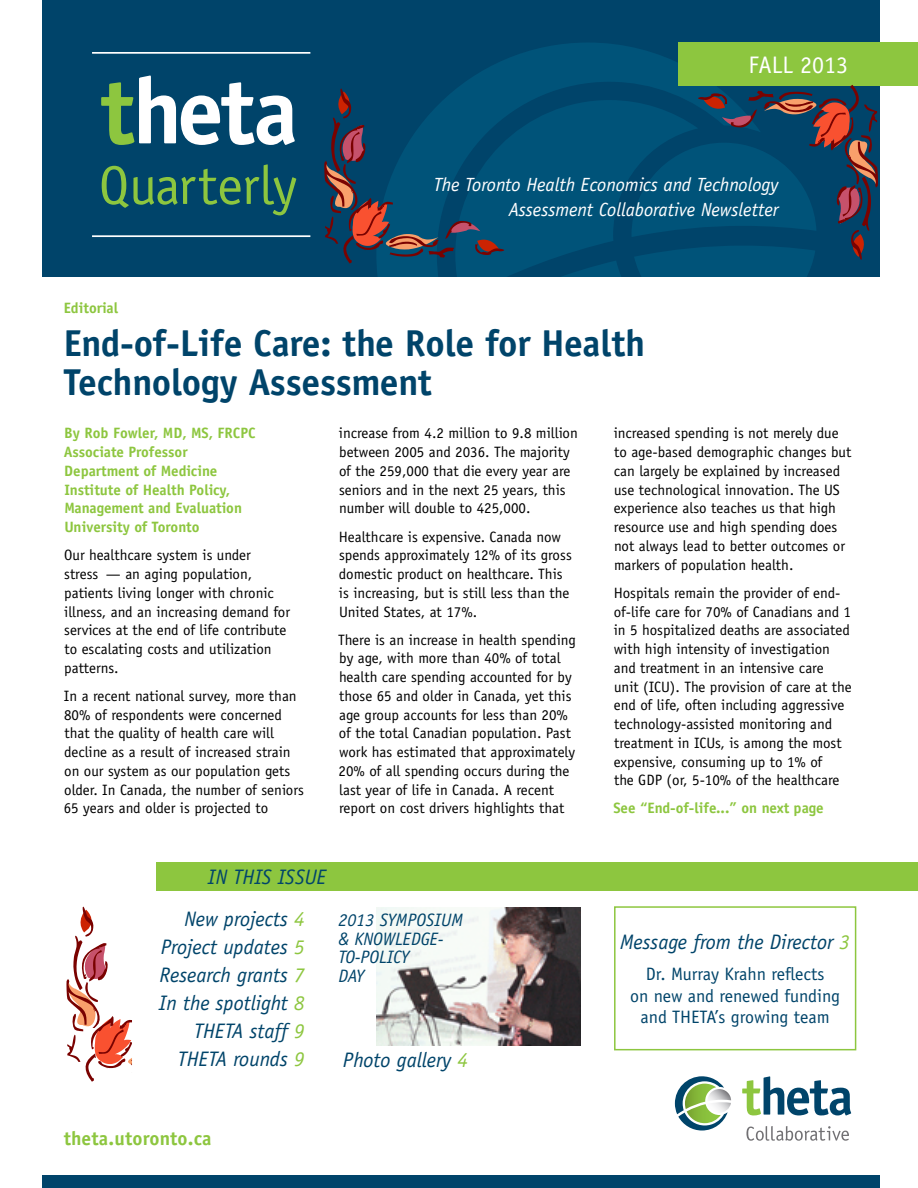
<style>
.page{position:relative;width:918px;height:1188px;background:#fff}
.page>*{position:absolute;margin:0;border:0;box-sizing:border-box;transform-origin:0 0}
.t1{font:700 37.5px/39px "Officina Sans LT";letter-spacing:-.005em;color:#00446a}
.t2{font:24px "Officina Sans LT";color:#fff}
.t3{font:italic 21px/28px "Officina Sans LT";color:#00446a;text-align:right}
.t4{font:700 19.5px "Officina Sans LT";letter-spacing:.01em;color:#8dc63f}
.t5{font:italic 19.2px/25.2px "Officina Sans LT";color:#fff;text-align:right}
.t6{font:18px/21.6px "Officina Sans LT";color:#00446a;text-align:center}
.t7{font:italic 18px/18.8px "Officina Sans LT";color:#00446a}
.t8{font:15px/18.8px "Officina Sans LT";color:#000}
.t9{font:700 15px/18.8px "Officina Sans LT";color:#8dc63f}
.s1{color:#8dc63f}
</style>
<div class="page">
<div style="left:43px;top:0;width:837px;height:276px;background:#00446a"></div>
<svg style="left:377px;top:43px;width:302px;height:233px;fill:#005379"></svg>
<svg style="left:455px;top:100px;width:176px;height:176px;fill:#005379"></svg>
<svg style="left:746px;top:1126px;width:103px;height:15px"></svg>
<svg style="left:742px;top:1076px;width:109px;height:39px"></svg>
<svg style="left:675px;top:1076px;width:56px;height:55px"></svg>
<svg style="left:101px;top:76px;width:194px;height:69px"></svg>
<hr style="left:92px;top:52px;width:218px;height:2px;background:#fff">
<hr style="left:92px;top:235px;width:218px;height:2px;background:#fff">
<svg style="left:102px;top:164px;width:194px;height:51px"></svg>
<div style="left:43px;top:1175px;width:837px;height:13px;background:#00446a"></div>
<svg style="left:66px;top:907px;width:66px;height:175px"></svg>
<div style="left:679px;top:43px;width:239px;height:43px;background:#8dc63f"></div>
<div style="left:157px;top:862px;width:761px;height:28px;background:#8dc63f"></div>
<div style="left:614px;top:906px;width:242px;height:144px;border:2px solid #8dc63f"></div>
<img style="left:376px;top:907px;width:205px;height:138px">
<svg style="left:324px;top:88px;width:180px;height:176px"></svg>
<svg style="left:631px;top:85px;width:247px;height:191px"></svg>
<h2 class="t2" style="left:749px;top:51px;width:101px">FALL 2013</h2>
<p class="t5" style="left:434px;top:172px;width:346px">The Toronto Health Economics and Technology<br>Assessment Collaborative Newsletter</p>
<p class="t9" style="left:64px;top:298px;width:56px">Editorial</p>
<h1 class="t1" style="left:64px;top:324px;width:583px">End-of-Life Care: the Role for Health<br>Technology Assessment</h1>
<p class="t8" style="left:339px;top:424px;width:240px">increase from 4.2 million to 9.8 million between 2005 and 2036. The majority of the 259,000 that die every year are seniors and in the next 25 years, this number will double to 425,000.</p>
<p class="t8" style="left:339px;top:527px;width:234px">Healthcare is expensive. Canada now spends approximately 12% of its gross domestic product on healthcare. This is increasing, but is still less than the United States, at 17%.</p>
<p class="t8" style="left:338px;top:630px;width:239px">There is an increase in health spending by age, with more than 40% of total health care spending accounted for by those 65 and older in Canada, yet this age group accounts for less than 20% of the total Canadian population. Past work has estimated that approximately 20% of all spending occurs during the last year of life in Canada. A recent report on cost drivers highlights that</p>
<p class="t9" style="left:64px;top:424px;width:193px">By Rob Fowler, MD, MS, FRCPC<br>Associate Professor<br>Department of Medicine<br>Institute of Health Policy,<br>Management and Evaluation<br>University of Toronto</p>
<p class="t8" style="left:64px;top:546px;width:227px">Our healthcare system is under<br>stress — an aging population, patients living longer with chronic illness, and an increasing demand for services at the end of life contribute to escalating costs and utilization patterns.</p>
<p class="t8" style="left:64px;top:686px;width:242px">In a recent national survey, more than 80% of respondents were concerned that the quality of health care will decline as a result of increased strain on our system as our population gets older. In Canada, the number of seniors 65 years and older is projected to</p>
<p class="t8" style="left:614px;top:424px;width:239px">increased spending is not merely due to age-based demographic changes but can largely be explained by increased use technological innovation. The US experience also teaches us that high resource use and high spending does not always lead to better outcomes or markers of population health.</p>
<p class="t8" style="left:614px;top:583px;width:239px">Hospitals remain the provider of end&shy;of-life care for 70% of Canadians and 1 in 5 hospitalized deaths are associated with high intensity of investigation and treatment in an intensive care unit (ICU). The provision of care at the end of life, often including aggressive technology-assisted monitoring and treatment in ICUs, is among the most expensive, consuming up to 1% of<br>the GDP (or, 5-10% of the healthcare</p>
<p class="t9" style="left:613px;top:799px;width:212px">See “End-of-life...” on next page</p>
<h3 class="t3" style="left:208px;top:863px;width:120px">IN THIS ISSUE</h3>
<h3 class="t3" style="left:159px;top:905px;width:147px">New projects <span class="s1">4<br></span>Project updates <span class="s1">5<br></span>Research grants <span class="s1">7<br></span>In the spotlight <span class="s1">8<br></span>THETA staff <span class="s1">9<br></span>THETA rounds <span class="s1">9</span></h3>
<p class="t7" style="left:339px;top:910px;width:126px">2013 SYMPOSIUM &amp; KNOWLEDGE-<br>TO-POLICY<br>DAY</p>
<h3 class="t3" style="left:343px;top:1045px;width:127px">Photo gallery <span class="s1">4</span></h3>
<h3 class="t4" style="left:64px;top:1126px;width:149px">theta.utoronto.ca</h3>
<h3 class="t3" style="left:620px;top:928px;width:231px">Message from the Director <span class="s1">3</span></h3>
<p class="t6" style="left:630px;top:963px;width:212px">Dr. Murray Krahn reflects<br>on new and renewed funding and THETA’s growing team</p>
</div>
